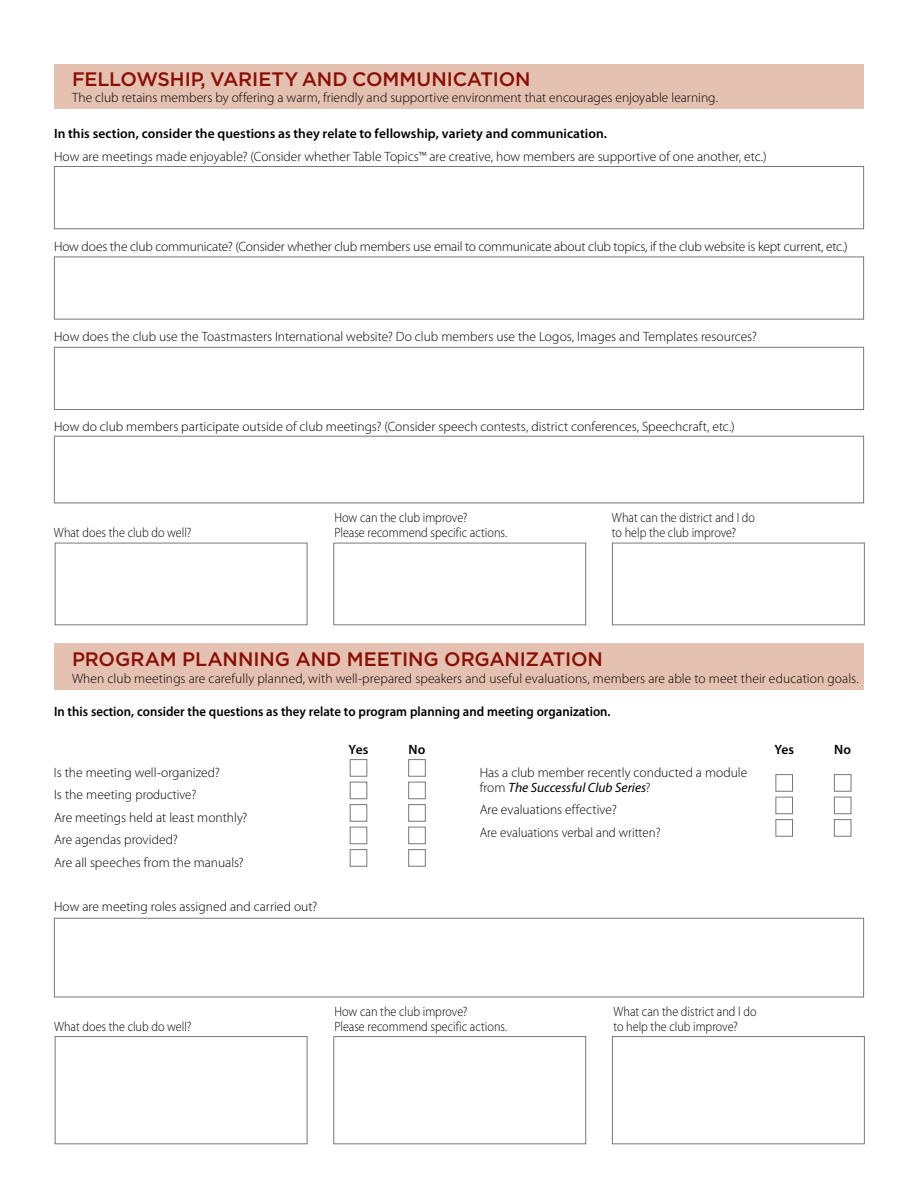
<style>
.page{position:relative;width:918px;height:1188px;background:#fff}
.page>*{position:absolute;margin:0;border:0;box-sizing:border-box;transform-origin:0 0}
.t1{font:500 19.5px "Gotham";letter-spacing:-.005em;color:#8b0e04}
.t2{font:300 13.5px/22.5px "Myriad Pro";color:#000}
.t3{font:300 13.5px "Myriad Pro";color:#000;scale:.9 1}
.t4{font:600 13.5px "Myriad Pro";color:#000}
.t5{font:600 13.5px "Myriad Pro";color:#000;scale:.95 1}
.s1{font-weight:400;font-style:italic}
</style>
<div class="page">
<div style="left:54px;top:643px;width:810px;height:46px;background:#e5c1b1"></div>
<div style="left:54px;top:64px;width:810px;height:46px;background:#e5c1b1"></div>
<div style="left:54px;top:166px;width:810px;height:63px;border:1px solid #77787b"></div>
<div style="left:54px;top:257px;width:810px;height:63px;border:1px solid #77787b"></div>
<div style="left:54px;top:347px;width:810px;height:63px;border:1px solid #77787b"></div>
<div style="left:54px;top:436px;width:810px;height:67px;border:1px solid #77787b"></div>
<div style="left:54px;top:918px;width:810px;height:79px;border:1px solid #77787b"></div>
<div style="left:55px;top:543px;width:252px;height:82px;border:1px solid #77787b"></div>
<div style="left:333px;top:543px;width:253px;height:82px;border:1px solid #77787b"></div>
<div style="left:612px;top:543px;width:253px;height:82px;border:1px solid #77787b"></div>
<div style="left:55px;top:1036px;width:252px;height:108px;border:1px solid #77787b"></div>
<div style="left:333px;top:1036px;width:253px;height:108px;border:1px solid #77787b"></div>
<div style="left:612px;top:1036px;width:253px;height:108px;border:1px solid #77787b"></div>
<div style="left:350px;top:759px;width:17px;height:18px;border:1px solid #77787b"></div>
<div style="left:408px;top:759px;width:18px;height:18px;border:1px solid #77787b"></div>
<div style="left:350px;top:782px;width:17px;height:17px;border:1px solid #77787b"></div>
<div style="left:408px;top:782px;width:18px;height:17px;border:1px solid #77787b"></div>
<div style="left:350px;top:804px;width:17px;height:18px;border:1px solid #77787b"></div>
<div style="left:408px;top:804px;width:18px;height:18px;border:1px solid #77787b"></div>
<div style="left:350px;top:827px;width:17px;height:17px;border:1px solid #77787b"></div>
<div style="left:408px;top:827px;width:18px;height:17px;border:1px solid #77787b"></div>
<div style="left:350px;top:849px;width:17px;height:18px;border:1px solid #77787b"></div>
<div style="left:408px;top:849px;width:18px;height:18px;border:1px solid #77787b"></div>
<div style="left:776px;top:774px;width:17px;height:18px;border:1px solid #77787b"></div>
<div style="left:834px;top:774px;width:17px;height:18px;border:1px solid #77787b"></div>
<div style="left:776px;top:797px;width:17px;height:17px;border:1px solid #77787b"></div>
<div style="left:834px;top:797px;width:17px;height:17px;border:1px solid #77787b"></div>
<div style="left:776px;top:819px;width:17px;height:18px;border:1px solid #77787b"></div>
<div style="left:834px;top:819px;width:17px;height:18px;border:1px solid #77787b"></div>
<h1 class="t1" style="left:72px;top:66px;width:460px">FELLOWSHIP, VARIETY AND COMMUNICATION</h1>
<p class="t2" style="left:72px;top:87px;width:648px">The club retains members by offering a warm, friendly and supportive environment that encourages enjoyable learning.</p>
<p class="t4" style="left:54px;top:126px;width:555px">In this section, consider the questions as they relate to fellowship, variety and communication.</p>
<p class="t2" style="left:54px;top:145px;width:714px">How are meetings made enjoyable? (Consider whether Table Topics™ are creative, how members are supportive of one another, etc.)</p>
<p class="t2" style="left:54px;top:235px;width:795px">How does the club communicate? (Consider whether club members use email to communicate about club topics, if the club website is kept current, etc.)</p>
<p class="t2" style="left:54px;top:325px;width:704px">How does the club use the Toastmasters International website? Do club members use the Logos, Images and Templates resources?</p>
<p class="t2" style="left:54px;top:415px;width:682px">How do club members participate outside of club meetings? (Consider speech contests, district conferences, Speechcraft, etc.)</p>
<p class="t3" style="left:335px;top:511px;width:149px">How can the club improve?</p>
<p class="t3" style="left:612px;top:511px;width:160px">What can the district and I do</p>
<p class="t3" style="left:54px;top:526px;width:154px">What does the club do well?</p>
<p class="t3" style="left:334px;top:526px;width:193px">Please recommend specific actions.</p>
<p class="t3" style="left:612px;top:526px;width:140px">to help the club improve?</p>
<h1 class="t1" style="left:72px;top:647px;width:532px">PROGRAM PLANNING AND MEETING ORGANIZATION</h1>
<p class="t2" style="left:72px;top:667px;width:788px">When club meetings are carefully planned, with well-prepared speakers and useful evaluations, members are able to meet their education goals.</p>
<p class="t5" style="left:54px;top:704px;width:587px">In this section, consider the questions as they relate to program planning and meeting organization.</p>
<p class="t2" style="left:54px;top:761px;width:195px">Is the meeting well-organized?<br>Is the meeting productive?<br>Are meetings held at least monthly?<br>Are agendas provided?<br>Are all speeches from the manuals?</p>
<p class="t2" style="left:54px;top:895px;width:265px">How are meeting roles assigned and carried out?</p>
<p class="t4" style="left:349px;top:742px;width:21px">Yes</p>
<p class="t4" style="left:409px;top:742px;width:18px">No</p>
<p class="t2" style="left:480px;top:765px;width:269px;line-height:15px">Has a club member recently conducted a module from <span class="s1">The Successful Club Series</span>?</p>
<p class="t2" style="left:480px;top:799px;width:182px">Are evaluations effective?<br>Are evaluations verbal and written?</p>
<p class="t4" style="left:774px;top:742px;width:21px">Yes</p>
<p class="t4" style="left:834px;top:742px;width:18px">No</p>
<p class="t3" style="left:334px;top:1004px;width:149px">How can the club improve?</p>
<p class="t3" style="left:613px;top:1004px;width:160px">What can the district and I do</p>
<p class="t3" style="left:54px;top:1019px;width:154px">What does the club do well?</p>
<p class="t3" style="left:334px;top:1019px;width:193px">Please recommend specific actions.</p>
<p class="t3" style="left:613px;top:1019px;width:140px">to help the club improve?</p>
</div>
